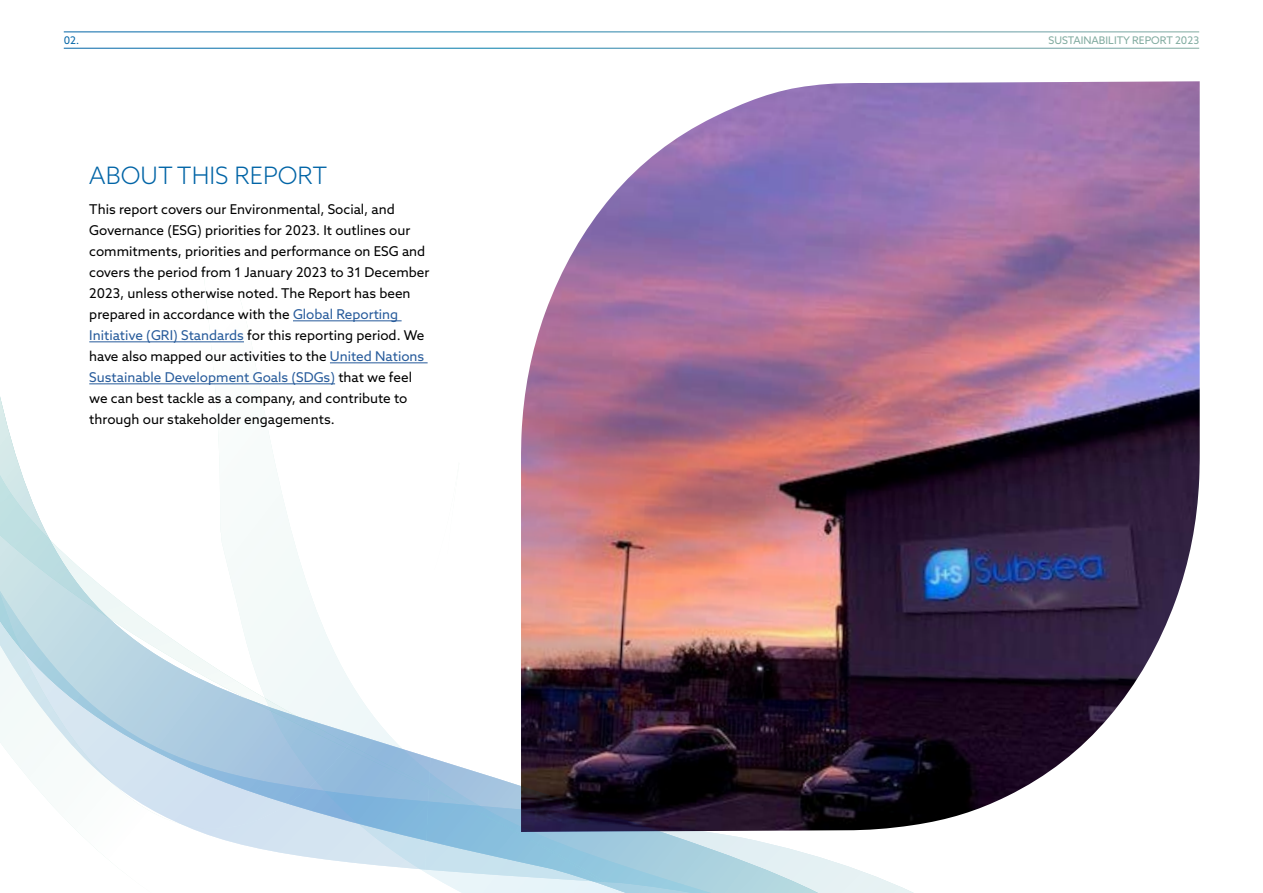
<style>
.page{position:relative;width:1263px;height:893px;background:#fff}
.page>*{position:absolute;margin:0;border:0;box-sizing:border-box;transform-origin:0 0}
.t1{font:300 24px "Azo Sans";color:#0064a6}
.t2{font:13.5px/21px "Azo Sans";color:#000}
.t3{font:10.5px "Azo Sans";color:#80aa9f}
.t4{font:10.5px "Azo Sans";color:#0064a6}
.s1{color:#275b9b}
</style>
<div class="page">
<img style="left:623px;top:81px;width:577px;height:712px">
<svg style="left:602px;top:184px;width:146px;height:24px"></svg>
<img style="left:464px;top:208px;width:550px;height:685px">
<svg style="left:0;top:320px;width:464px;height:573px"></svg>
<p class="t4" style="left:64px;top:34px;width:17px">02.</p>
<p class="t3" style="left:1048px;top:34px;width:152px">SUSTAINABILITY REPORT 2023</p>
<h1 class="t1" style="left:89px;top:161px;width:239px">ABOUT THIS REPORT</h1>
<p class="t2" style="left:89px;top:198px;width:342px">This report covers our Environmental, Social, and Governance (ESG) priorities for 2023. It outlines our commitments, priorities and performance on ESG and covers the period from 1 January 2023 to 31 December 2023, unless otherwise noted. The Report has been prepared in accordance with the <span class="s1">Global Reporting Initiative (GRI) Standards</span> for this reporting period. We have also mapped our activities to the <span class="s1">United Nations Sustainable Development Goals (SDGs)</span> that we feel we can best tackle as a company, and contribute to through our stakeholder engagements.</p>
</div>
